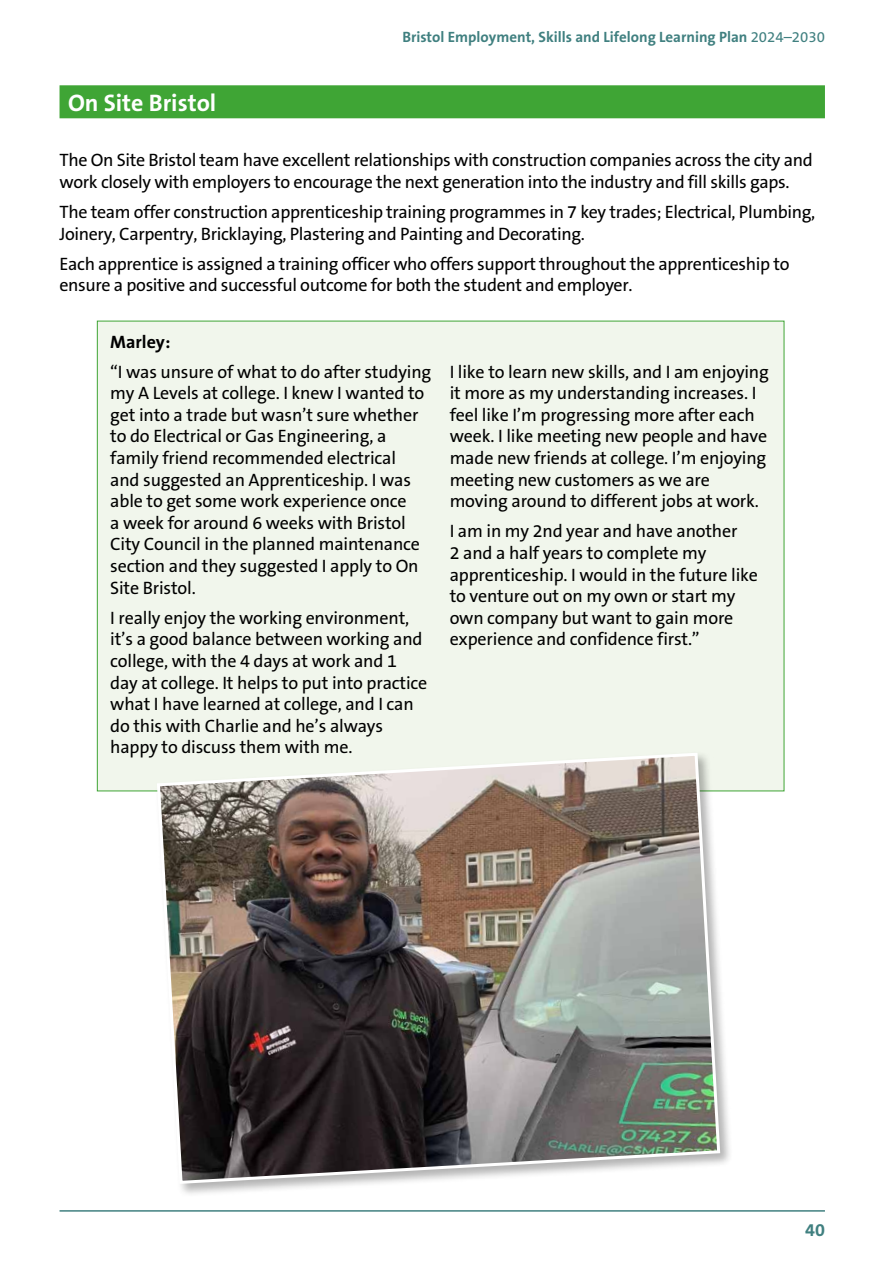
<style>
.page{position:relative;width:893px;height:1263px;background:#fff}
.page>*{position:absolute;margin:0;border:0;box-sizing:border-box;transform-origin:0 0}
.H5_case_study_head{font:700 24px "The Sans B7";color:#fff}
.Body_12pt{font:18px/21.6px "The Sans B5 Plain";letter-spacing:-.01em;color:#000}
.Body_Bold{font:700 18px "The Sans B7";color:#000}
.t1{font:700 18px "The Sans B7";color:#408080}
.t2{font:700 15px "The Sans B7";color:#408080}
.s1{font-family:"The Sans B5 Plain";font-weight:400}
</style>
<div class="page">
<hr style="left:60px;top:1210px;width:765px;height:1px;background:#408080">
<div style="left:60px;top:85px;width:765px;height:33px;background:#3fa535"></div>
<div style="left:97px;top:321px;width:687px;height:470px;background:#f1f6ec"></div>
<div style="left:155px;top:751px;width:579px;height:447px;background:#000;opacity:.3"></div>
<img style="left:155px;top:751px;width:567px;height:434px">
<h5 class="H5_case_study_head" style="left:68px;top:90px;width:150px">On Site Bristol</h5>
<p class="t2" style="left:402px;top:29px;width:424px">Bristol Employment, Skills and Lifelong Learning Plan <span class="s1">2024–2030</span></p>
<p class="Body_12pt" style="left:60px;top:150px;width:755px">The On Site Bristol team have excellent relationships with construction companies across the city and work closely with employers to encourage the next generation into the industry and fill skills gaps.</p>
<p class="Body_12pt" style="left:60px;top:202px;width:757px">The team offer construction apprenticeship training programmes in 7 key trades; Electrical, Plumbing,<br>Joinery, Carpentry, Bricklaying, Plastering and Painting and Decorating.</p>
<p class="Body_12pt" style="left:60px;top:254px;width:731px">Each apprentice is assigned a training officer who offers support throughout the apprenticeship to ensure a positive and successful outcome for both the student and employer.</p>
<p class="Body_Bold" style="left:110px;top:332px;width:62px">Marley:</p>
<p class="Body_12pt" style="left:110px;top:361px;width:323px">“I was unsure of what to do after studying my A Levels at college. I knew I wanted to get into a trade but wasn’t sure whether to do Electrical or Gas Engineering, a family friend recommended electrical<br>and suggested an Apprenticeship. I was able to get some work experience once<br>a week for around 6 weeks with Bristol City Council in the planned maintenance section and they suggested I apply to On Site Bristol.</p>
<p class="Body_12pt" style="left:110px;top:607px;width:319px">I really enjoy the working environment, it’s a good balance between working and college, with the 4 days at work and 1 day at college. It helps to put into practice what I have learned at college, and I can do this with Charlie and he’s always happy to discuss them with me.</p>
<p class="Body_12pt" style="left:450px;top:361px;width:321px">I like to learn new skills, and I am enjoying it more as my understanding increases. I feel like I’m progressing more after each week. I like meeting new people and have made new friends at college. I’m enjoying meeting new customers as we are moving around to different jobs at work.</p>
<p class="Body_12pt" style="left:450px;top:521px;width:310px">I am in my 2nd year and have another<br>2 and a half years to complete my apprenticeship. I would in the future like to venture out on my own or start my own company but want to gain more experience and confidence first.”</p>
<p class="t1" style="left:805px;top:1220px;width:21px">40</p>
</div>
